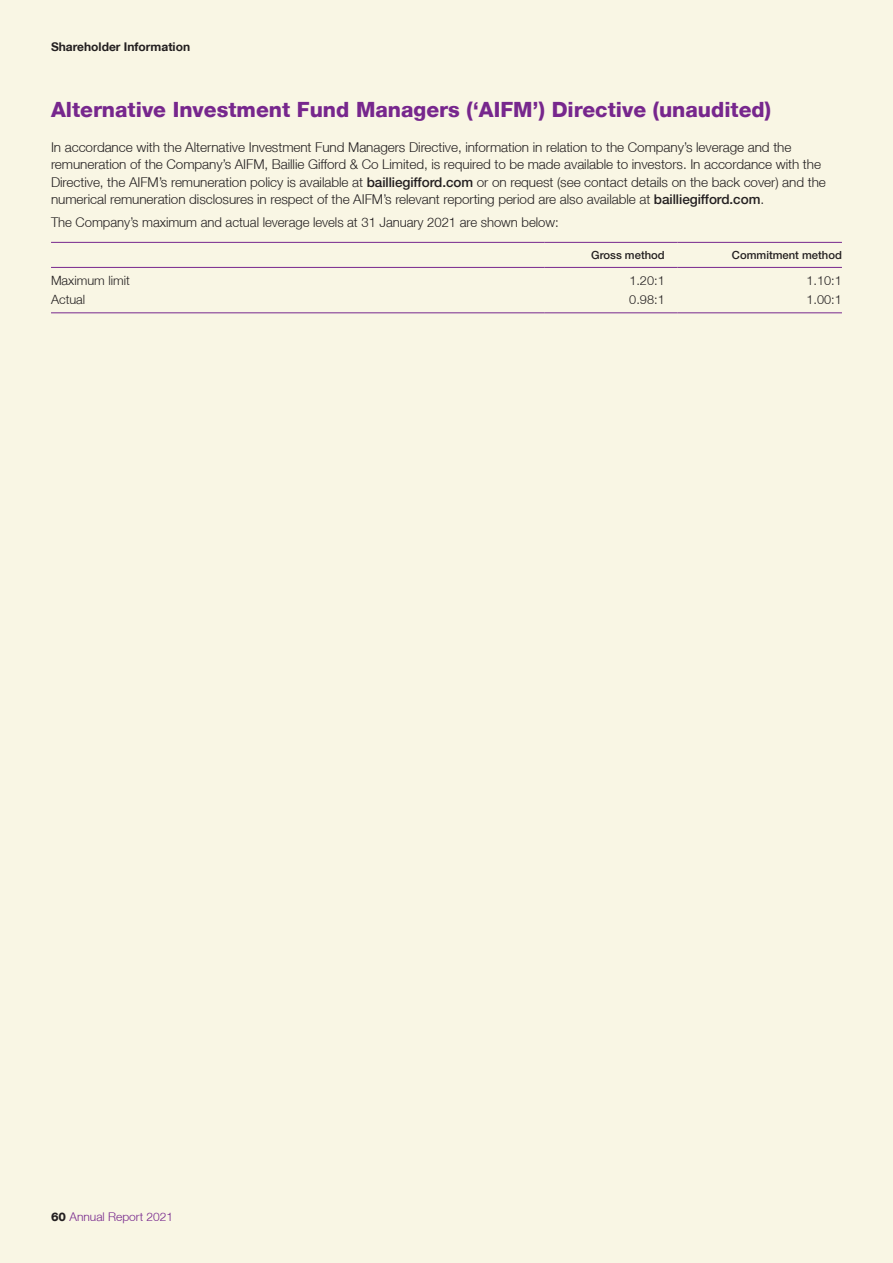
<style>
.page{position:relative;width:893px;height:1263px;background:#f9f6e4}
.page>*{position:absolute;margin:0;border:0;box-sizing:border-box;transform-origin:0 0}
.t1{font:800 21px "Helvetica Neue LT";color:#77278d}
.t2{font:300 13.5px/17.2px "Helvetica Neue LT";letter-spacing:-.005em;color:#231f20}
.t3{font:300 12.75px "Helvetica Neue LT";color:#231f20}
.t4{font:700 12px "Helvetica Neue LT";color:#231f20}
.t5{font:300 12px "Helvetica Neue LT";color:#77278d}
.t6{font:500 11.25px "Helvetica Neue LT Std";color:#231f20}
.s1{font-family:"Helvetica Neue LT Std";font-weight:500}
.s2{font-weight:800;color:#231f20}
</style>
<div class="page">
<hr style="left:51px;top:312px;width:493px;height:1px;background:#77278d">
<hr style="left:544px;top:312px;width:133px;height:1px;background:#77278d">
<hr style="left:677px;top:312px;width:165px;height:1px;background:#77278d">
<hr style="left:51px;top:242px;width:493px;height:1px;background:#77278d">
<hr style="left:51px;top:267px;width:493px;height:1px;background:#77278d">
<hr style="left:544px;top:242px;width:133px;height:1px;background:#77278d">
<hr style="left:677px;top:242px;width:165px;height:1px;background:#77278d">
<hr style="left:544px;top:267px;width:133px;height:1px;background:#77278d">
<hr style="left:677px;top:267px;width:165px;height:1px;background:#77278d">
<p class="t4" style="left:51px;top:39px;width:141px">Shareholder Information</p>
<h1 class="t1" style="left:51px;top:97px;width:721px">Alternative Investment Fund Managers (‘AIFM’) Directive (unaudited)</h1>
<p class="t2" style="left:51px;top:138px;width:776px">In accordance with the Alternative Investment Fund Managers Directive, information in relation to the Company’s leverage and the remuneration of the Company’s AIFM, Baillie Gifford &amp; Co Limited, is required to be made available to investors. In accordance with the Directive, the AIFM’s remuneration policy is available at <span class="s1">bailliegifford.com</span> or on request (see contact details on the back cover) and the numerical remuneration disclosures in respect of the AIFM’s relevant reporting period are also available at <span class="s1">bailliegifford.com</span>.</p>
<p class="t2" style="left:51px;top:214px;width:509px">The Company’s maximum and actual leverage levels at 31 January 2021 are shown below:</p>
<p class="t6" style="left:591px;top:248px;width:75px">Gross method</p>
<p class="t6" style="left:732px;top:248px;width:111px">Commitment method</p>
<p class="t3" style="left:51px;top:273px;width:80px">Maximum limit</p>
<p class="t3" style="left:629px;top:273px;width:37px">1.20:1</p>
<p class="t3" style="left:806px;top:273px;width:37px">1.10:1</p>
<p class="t3" style="left:51px;top:292px;width:36px">Actual</p>
<p class="t3" style="left:629px;top:292px;width:37px">0.98:1</p>
<p class="t3" style="left:806px;top:292px;width:37px">1.00:1</p>
<p class="t5" style="left:51px;top:1209px;width:124px"><span class="s2">60</span> Annual Report 2021</p>
</div>
